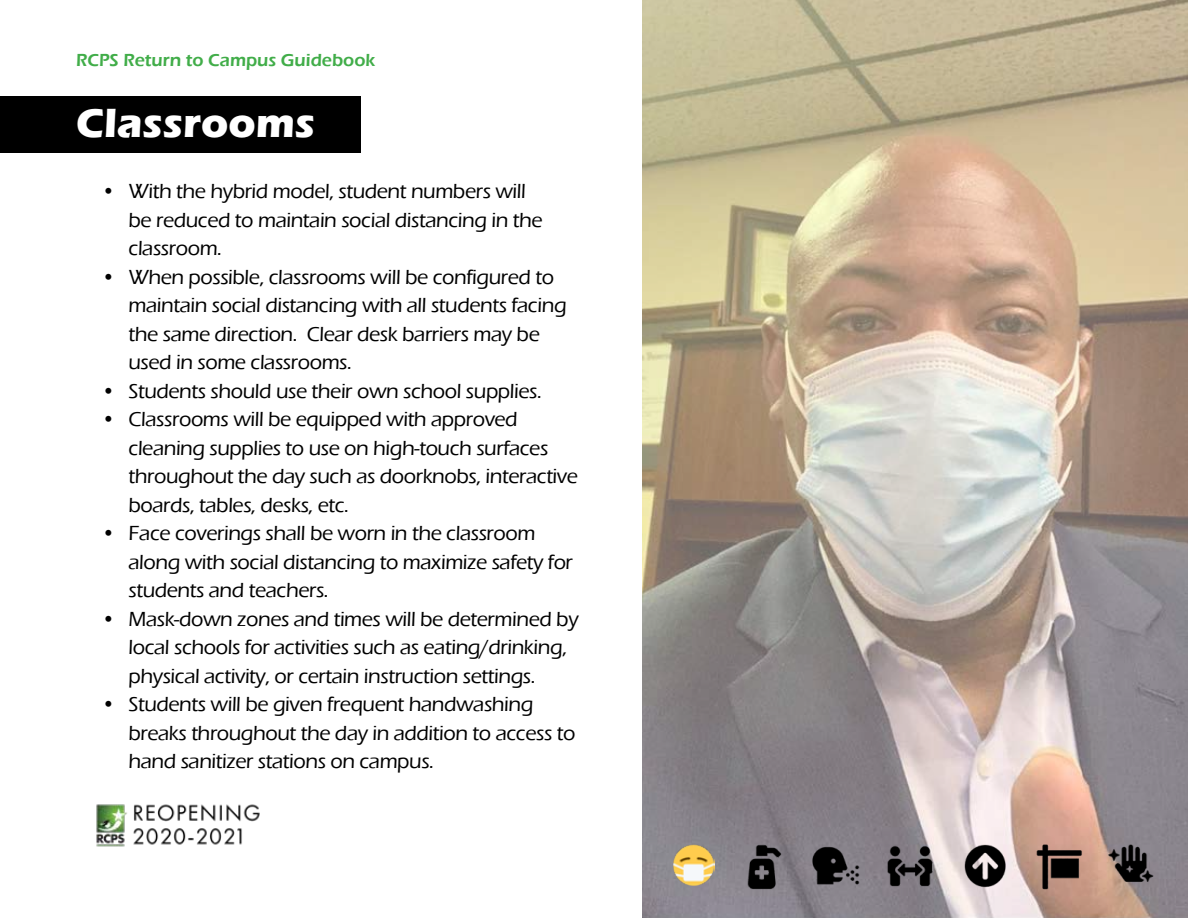
<style>
.page{position:relative;width:1188px;height:918px;background:#fff}
.page>*{position:absolute;margin:0;border:0;box-sizing:border-box;transform-origin:0 0}
.t1{font:700 42px "Eras ITC";color:#fff}
.t2{font:500 21px/28.5px "Eras ITC";letter-spacing:-.02em;color:#000}
.t3{font:600 18px "Eras ITC";color:#41ad49}
</style>
<div class="page">
<div style="left:0;top:96px;width:361px;height:56px;background:#000"></div>
<img style="left:643px;top:0;width:545px;height:918px">
<img style="left:96px;top:804px;width:164px;height:43px">
<img style="left:673px;top:844px;width:42px;height:42px">
<img style="left:738px;top:841px;width:49px;height:49px">
<img style="left:812px;top:841px;width:49px;height:49px">
<img style="left:886px;top:841px;width:49px;height:49px">
<img style="left:960px;top:841px;width:49px;height:49px">
<img style="left:1034px;top:841px;width:49px;height:49px">
<img style="left:1108px;top:841px;width:47px;height:49px">
<p class="t3" style="left:76px;top:50px;width:301px">RCPS Return to Campus Guidebook</p>
<h1 class="t1" style="left:76px;top:99px;width:241px">Classrooms</h1>
<p class="t2" style="left:129px;top:177px;width:416px;text-indent:-27px">• With the hybrid model, student numbers will be reduced to maintain social distancing in the classroom.</p>
<p class="t2" style="left:129px;top:263px;width:440px;text-indent:-27px">• When possible, classrooms will be configured to maintain social distancing with all students facing the same direction. Clear desk barriers may be used in some classrooms.</p>
<p class="t2" style="left:102px;top:377px;width:442px">• Students should use their own school supplies.</p>
<p class="t2" style="left:129px;top:405px;width:451px;text-indent:-27px">• Classrooms will be equipped with approved cleaning supplies to use on high-touch surfaces throughout the day such as doorknobs, interactive boards, tables, desks, etc.</p>
<p class="t2" style="left:129px;top:519px;width:446px;text-indent:-27px">• Face coverings shall be worn in the classroom along with social distancing to maximize safety for students and teachers.</p>
<p class="t2" style="left:129px;top:605px;width:452px;text-indent:-27px">• Mask-down zones and times will be determined by local schools for activities such as eating/drinking, physical activity, or certain instruction settings.</p>
<p class="t2" style="left:129px;top:690px;width:448px;text-indent:-27px">• Students will be given frequent handwashing breaks throughout the day in addition to access to hand sanitizer stations on campus.</p>
</div>
